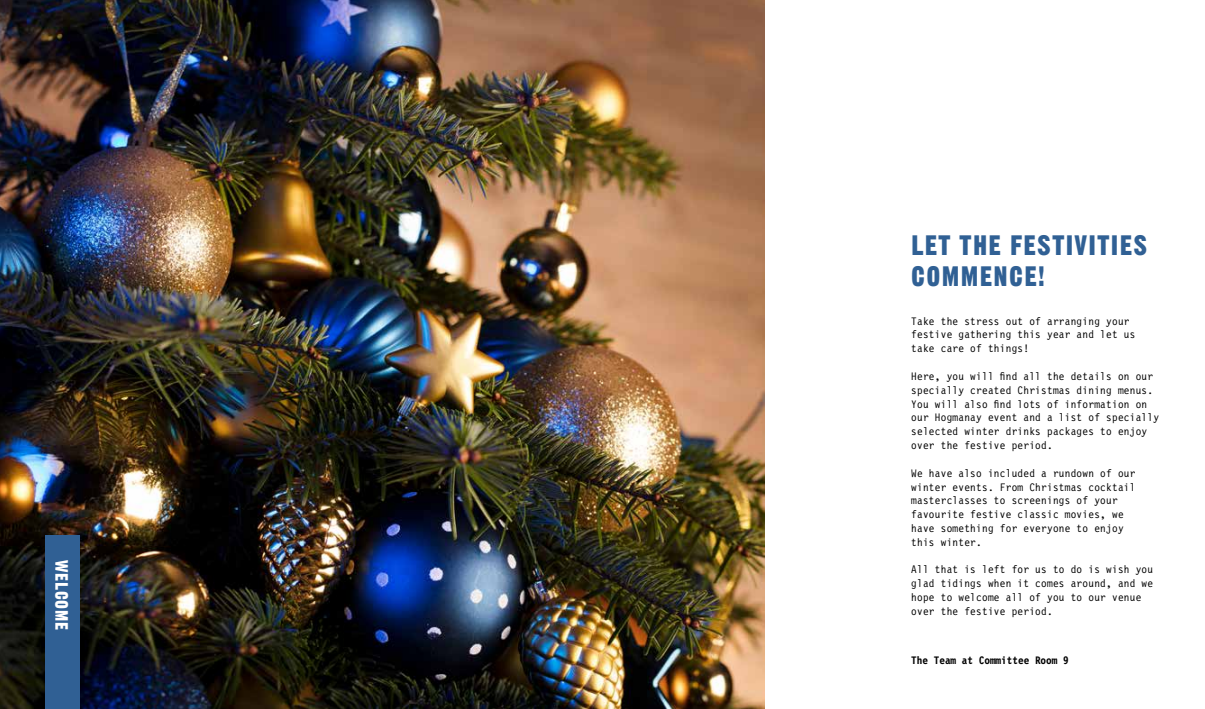
<style>
.page{position:relative;width:1205px;height:709px;background:#fff}
.page>*{position:absolute;margin:0;border:0;box-sizing:border-box;transform-origin:0 0}
.t1{font:27.5px/31.2px "Gothic No 13 BT";letter-spacing:.05em;color:#306094}
.t2{font:17.5px "Gothic No 13 BT";letter-spacing:.05em;color:#fff}
.t3{font:11.25px/13.8px "Letter Gothic 12 Pitch BT";letter-spacing:.025em;color:#000}
.t4{font:700 11.25px "Letter Gothic 12 Pitch BT";color:#000}
</style>
<div class="page">
<img style="left:0;top:0;width:764px;height:709px">
<div style="left:45px;top:535px;width:35px;height:174px;background:#306094"></div>
<h2 class="t2" style="left:72px;top:560px;width:72px;rotate:90deg">WELCOME</h2>
<h1 class="t1" style="left:911px;top:229px;width:238px">LET THE FESTIVITIES<br>COMMENCE!</h1>
<p class="t3" style="left:911px;top:314px;width:226px">Take the stress out of arranging your festive gathering this year and let us take care of things!</p>
<p class="t3" style="left:911px;top:370px;width:249px">Here, you will find all the details on our specially created Christmas dining menus.<br>You will also find lots of information on our Hogmanay event and a list of specially selected winter drinks packages to enjoy over the festive period.</p>
<p class="t3" style="left:911px;top:466px;width:226px">We have also included a rundown of our winter events. From Christmas cocktail masterclasses to screenings of your favourite festive classic movies, we have something for everyone to enjoy this winter.</p>
<p class="t3" style="left:911px;top:563px;width:243px">All that is left for us to do is wish you glad tidings when it comes around, and we hope to welcome all of you to our venue over the festive period.</p>
<p class="t4" style="left:911px;top:654px;width:159px">The Team at Committee Room 9</p>
</div>
